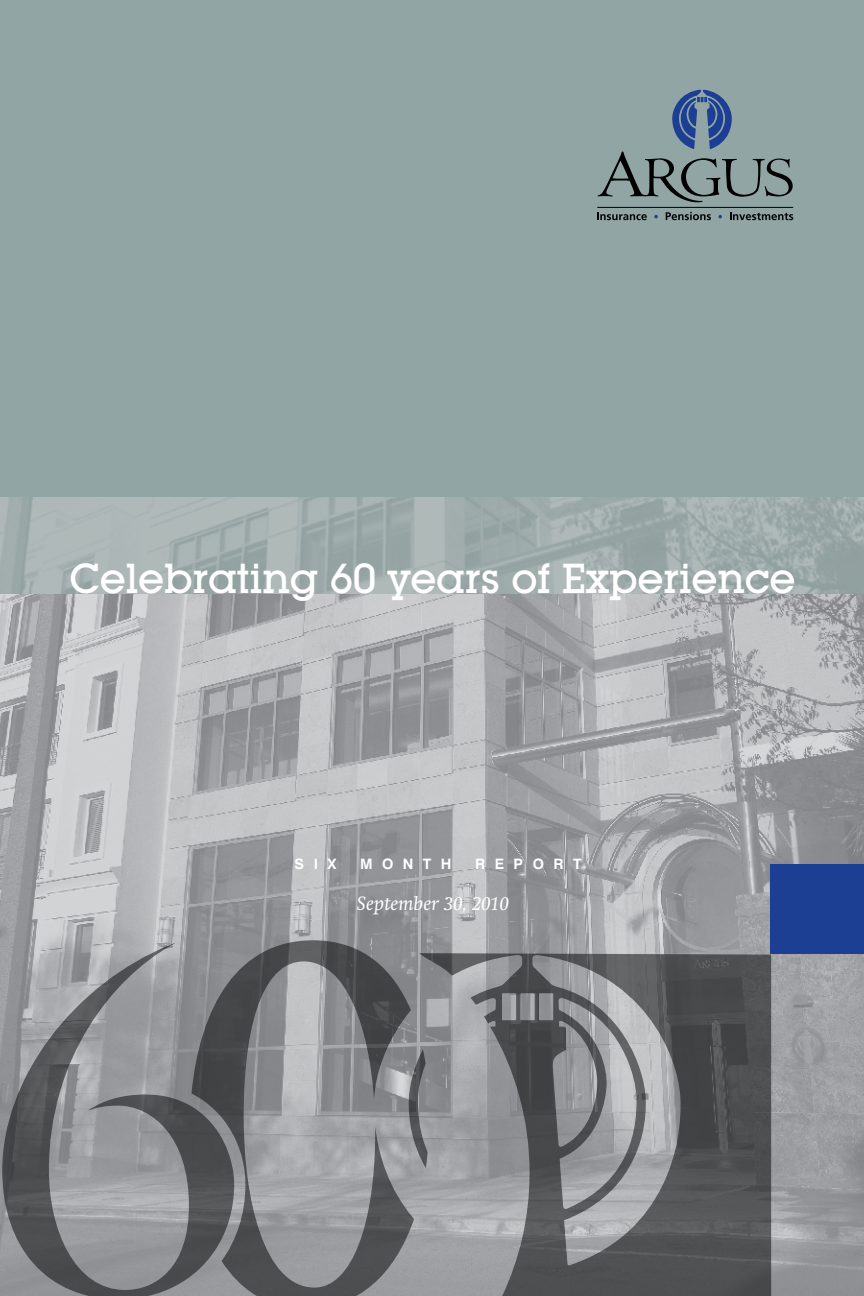
<style>
.page{position:relative;width:864px;height:1296px;background:#fff}
.page>*{position:absolute;margin:0;border:0;box-sizing:border-box;transform-origin:0 0}
.t1{font:500 41.2px "Lubalin Graph IT Cby BT";letter-spacing:-.01em;color:#fff}
.t2{font:italic 20px "Swift EF";color:#fff}
.t3{font:700 14.4px "Swiss 721 BT";letter-spacing:.66em;color:#fff}
</style>
<div class="page">
<div style="left:0;top:0;width:864px;height:498px;background:#91a5a5"></div>
<img style="left:0;top:497px;width:864px;height:97px">
<hr style="left:597px;top:207px;width:196px;height:1px;background:#000">
<svg style="left:597px;top:212px;width:50px;height:8px"></svg>
<svg style="left:654px;top:215px;width:4px;height:3px"></svg>
<svg style="left:666px;top:212px;width:45px;height:8px"></svg>
<svg style="left:718px;top:215px;width:4px;height:3px"></svg>
<svg style="left:730px;top:212px;width:63px;height:8px"></svg>
<svg style="left:598px;top:90px;width:195px;height:113px"></svg>
<img style="left:0;top:594px;width:864px;height:702px">
<div style="left:770px;top:864px;width:94px;height:90px;background:#1c3f94"></div>
<svg style="left:419px;top:953px;width:352px;height:343px;background:#767779"></svg>
<svg style="left:2px;top:943px;width:189px;height:353px;background:#888a8c"></svg>
<svg style="left:191px;top:940px;width:223px;height:356px;background:#7e8082"></svg>
<svg style="left:408px;top:1049px;width:20px;height:119px;background:#787a7c"></svg>
<p class="t1" style="left:70px;top:553px;width:728px">Celebrating 60 years of Experience</p>
<p class="t3" style="left:295px;top:855px;width:43px">SIX</p>
<p class="t3" style="left:360px;top:855px;width:93px">MONTH</p>
<p class="t3" style="left:475px;top:855px;width:108px">REPORT</p>
<p class="t2" style="left:357px;top:893px;width:154px">September 30, 2010</p>
</div>
